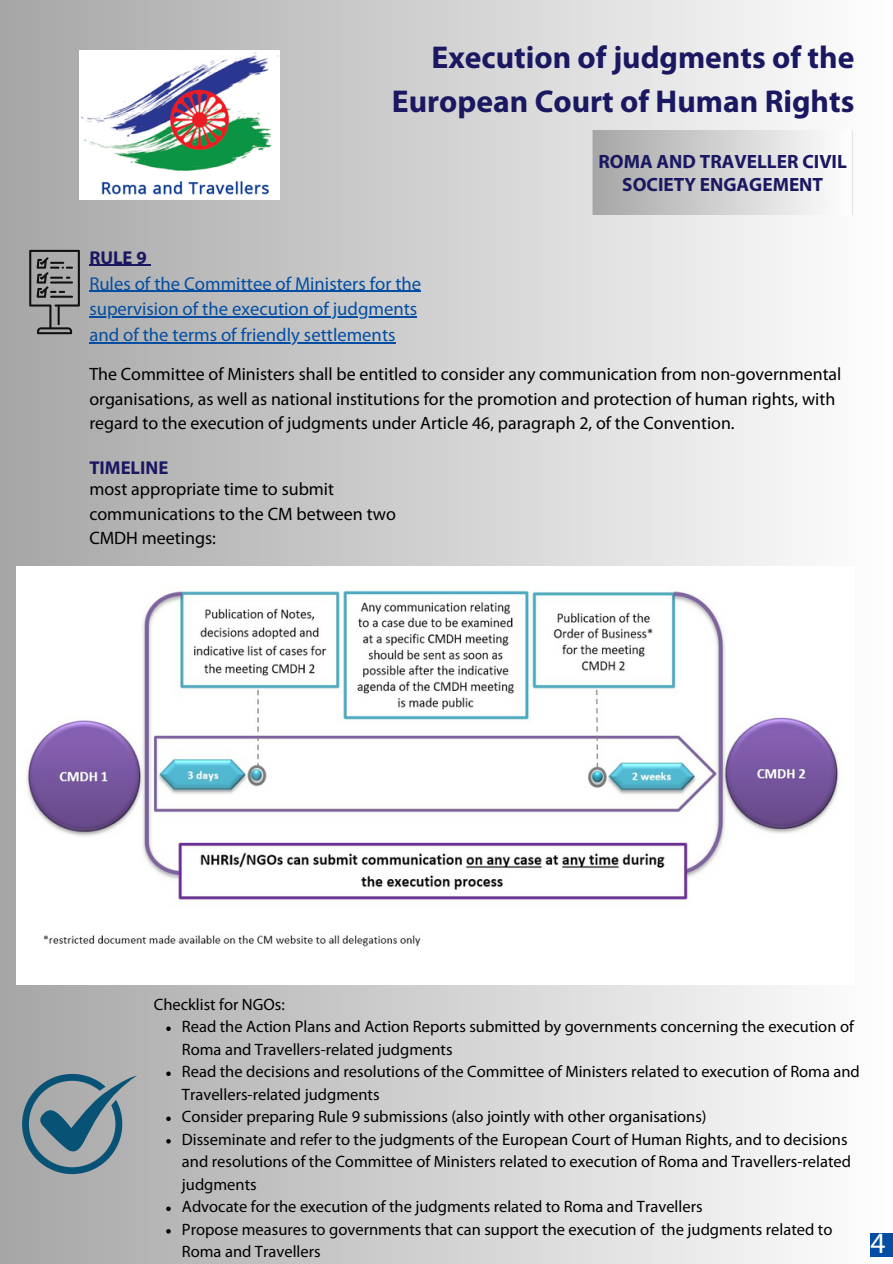
<style>
.page{position:relative;width:893px;height:1264px;background:#fff}
.page>*{position:absolute;margin:0;border:0;box-sizing:border-box;transform-origin:0 0}
.t1{font:700 31.65px "Myriad Pro";color:#1a1861}
.t2{font:29.55px "Myriad Pro";color:#fff}
.t3{font:700 19.2px/22.5px "Myriad Pro";color:#1a1861;text-align:center}
.t4{font:18.6px/25.8px "Myriad Pro";color:#034ea2}
.t5{font:700 18.6px "Myriad Pro";color:#1a1861}
.t6{font:18px/24.8px "Myriad Pro";color:#000}
.t7{font:17.85px/24.8px "Myriad Pro";color:#000}
.t8{font:16.5px/22.5px "Myriad Pro";color:#000}
</style>
<div class="page">
<div style="left:0;top:0;width:892px;height:1263px;background:linear-gradient(to right,#a5a6a6,#fefefe)"></div>
<div style="left:870px;top:1233px;width:22px;height:23px;background:#034ea2"></div>
<svg style="left:29px;top:250px;width:51px;height:84px;background:#848483"></svg>
<img style="left:16px;top:566px;width:838px;height:419px">
<img style="left:79px;top:51px;width:201px;height:148px">
<div style="left:592px;top:130px;width:260px;height:85px;background:linear-gradient(to right,#a6a6a6,#fefefe)"></div>
<svg style="left:22px;top:1073px;width:115px;height:101px;background:#7a919c"></svg>
<hr style="left:89px;top:265px;width:58px;height:1px;background:#1a1861">
<hr style="left:89px;top:291px;width:332px;height:1px;background:#034ea2">
<hr style="left:89px;top:316px;width:328px;height:2px;background:#034ea2">
<hr style="left:89px;top:342px;width:306px;height:1px;background:#034ea2">
<svg style="left:166px;top:1026px;width:5px;height:4px"></svg>
<svg style="left:166px;top:1071px;width:5px;height:4px"></svg>
<svg style="left:166px;top:1116px;width:5px;height:4px"></svg>
<svg style="left:166px;top:1138px;width:5px;height:5px"></svg>
<svg style="left:166px;top:1206px;width:5px;height:4px"></svg>
<svg style="left:166px;top:1228px;width:5px;height:5px"></svg>
<p class="t1" style="left:431px;top:45px;width:424px">Execution of judgments of the</p>
<p class="t1" style="left:392px;top:89px;width:464px">European Court of Human Rights</p>
<p class="t3" style="left:598px;top:152px;width:250px">ROMA AND TRAVELLER CIVIL<br>SOCIETY ENGAGEMENT</p>
<p class="t5" style="left:89px;top:250px;width:59px">RULE 9</p>
<p class="t4" style="left:89px;top:272px;width:333px">Rules of the Committee of Ministers for the supervision of the execution of judgments and of the terms of friendly settlements</p>
<p class="t7" style="left:89px;top:363px;width:753px">The Committee of Ministers shall be entitled to consider any communication from non-governmental organisations, as well as national institutions for the promotion and protection of human rights, with regard to the execution of judgments under Article 46, paragraph 2, of the Convention.</p>
<p class="t5" style="left:89px;top:459px;width:80px">TIMELINE</p>
<p class="t6" style="left:89px;top:478px;width:308px">most appropriate time to submit communications to the CM between two<br>CMDH meetings:</p>
<p class="t8" style="left:154px;top:994px;width:132px">Checklist for NGOs:</p>
<p class="t8" style="left:182px;top:1016px;width:673px">Read the Action Plans and Action Reports submitted by governments concerning the execution of<br>Roma and Travellers-related judgments</p>
<p class="t8" style="left:182px;top:1061px;width:679px">Read the decisions and resolutions of the Committee of Ministers related to execution of Roma and<br>Travellers-related judgments</p>
<p class="t8" style="left:182px;top:1106px;width:526px">Consider preparing Rule 9 submissions (also jointly with other organisations)</p>
<p class="t8" style="left:182px;top:1129px;width:670px">Disseminate and refer to the judgments of the European Court of Human Rights, and to decisions and resolutions of the Committee of Ministers related to execution of Roma and Travellers-related judgments</p>
<p class="t8" style="left:182px;top:1196px;width:522px">Advocate for the execution of the judgments related to Roma and Travellers</p>
<p class="t8" style="left:182px;top:1219px;width:652px">Propose measures to governments that can support the execution of the judgments related to<br>Roma and Travellers</p>
<p class="t2" style="left:870px;top:1230px;width:17px">4</p>
</div>
